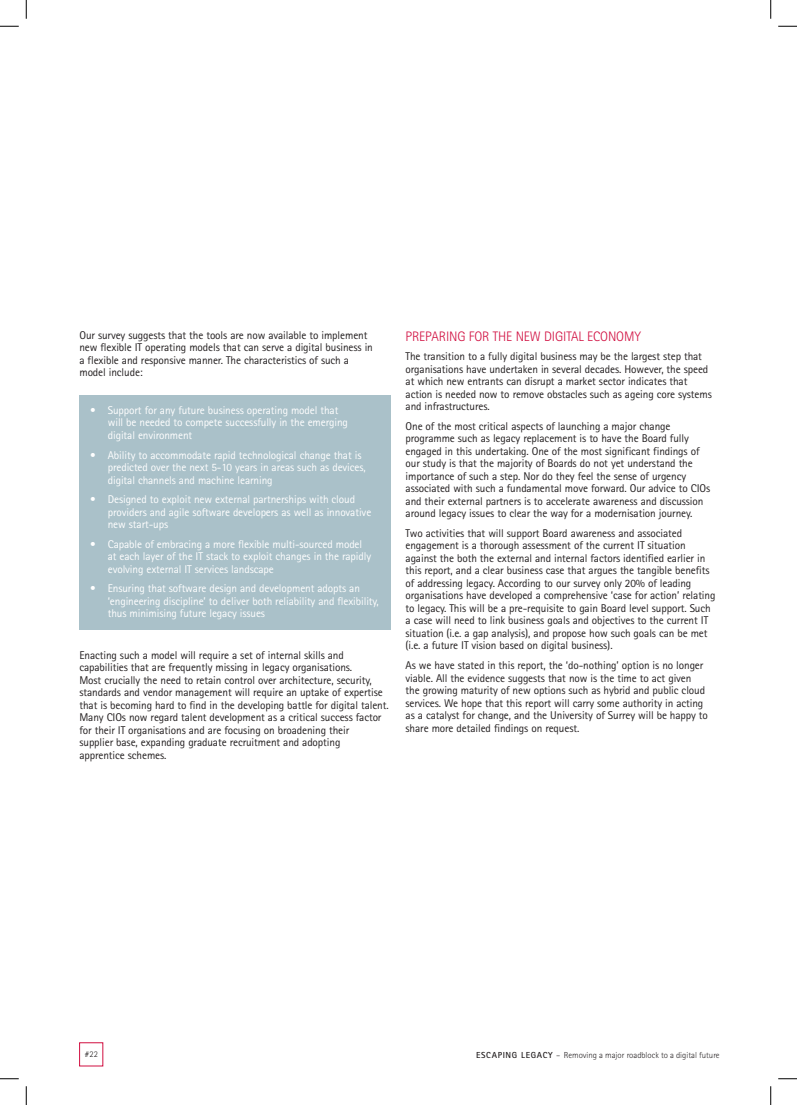
<style>
.page{position:relative;width:797px;height:1105px;background:#fff}
.page>*{position:absolute;margin:0;border:0;box-sizing:border-box;transform-origin:0 0}
.t1{font:300 13.75px "Rotis Sans Seriffor ACCN";letter-spacing:-.01em;color:#d10e40}
.t2{font:11.25px/12.5px "Rotis Sans Seriffor ACCN";letter-spacing:-.01em;color:#231f20}
.t3{font:11.25px/12.5px "Rotis Sans Seriffor ACCN";letter-spacing:-.01em;color:#fff}
.t4{font:300 8.75px "Rotis Sans Seriffor ACCN";color:#231f20}
.s1{font-weight:700}
</style>
<div class="page">
<div style="left:79px;top:395px;width:312px;height:235px;background:#aac1c9"></div>
<svg style="left:0;top:25px;width:19px;height:2px"></svg>
<svg style="left:778px;top:25px;width:19px;height:2px"></svg>
<svg style="left:0;top:1078px;width:19px;height:1px"></svg>
<svg style="left:778px;top:1078px;width:19px;height:1px"></svg>
<svg style="left:25px;top:0;width:2px;height:19px"></svg>
<svg style="left:25px;top:1086px;width:2px;height:19px"></svg>
<svg style="left:770px;top:0;width:1px;height:19px"></svg>
<svg style="left:770px;top:1086px;width:1px;height:19px"></svg>
<p class="t2" style="left:79px;top:329px;width:295px">Our survey suggests that the tools are now available to implement new flexible IT operating models that can serve a digital business in a flexible and responsive manner. The characteristics of such a model include:</p>
<p class="t3" style="left:108px;top:404px;width:242px;text-indent:-18px">• Support for any future business operating model that will be needed to compete successfully in the emerging digital environment</p>
<p class="t3" style="left:108px;top:449px;width:259px;text-indent:-18px">• Ability to accommodate rapid technological change that is predicted over the next 5-10 years in areas such as devices, digital channels and machine learning</p>
<p class="t3" style="left:108px;top:493px;width:265px;text-indent:-18px">• Designed to exploit new external partnerships with cloud providers and agile software developers as well as innovative new start-ups</p>
<p class="t3" style="left:108px;top:538px;width:265px;text-indent:-18px">• Capable of embracing a more flexible multi-sourced model at each layer of the IT stack to exploit changes in the rapidly evolving external IT services landscape</p>
<p class="t3" style="left:108px;top:582px;width:272px;text-indent:-18px">• Ensuring that software design and development adopts an ‘engineering discipline’ to deliver both reliability and flexibility, thus minimising future legacy issues</p>
<p class="t2" style="left:79px;top:648px;width:311px">Enacting such a model will require a set of internal skills and capabilities that are frequently missing in legacy organisations.<br>Most crucially the need to retain control over architecture, security, standards and vendor management will require an uptake of expertise that is becoming hard to find in the developing battle for digital talent.<br>Many CIOs now regard talent development as a critical success factor for their IT organisations and are focusing on broadening their<br>supplier base, expanding graduate recruitment and adopting<br>apprentice schemes.</p>
<p class="t1" style="left:405px;top:328px;width:237px">PREPARING FOR THE NEW DIGITAL ECONOMY</p>
<p class="t2" style="left:405px;top:350px;width:308px">The transition to a fully digital business may be the largest step that organisations have undertaken in several decades. However, the speed at which new entrants can disrupt a market sector indicates that action is needed now to remove obstacles such as ageing core systems and infrastructures.</p>
<p class="t2" style="left:405px;top:420px;width:306px">One of the most critical aspects of launching a major change programme such as legacy replacement is to have the Board fully engaged in this undertaking. One of the most significant findings of our study is that the majority of Boards do not yet understand the importance of such a step. Nor do they feel the sense of urgency associated with such a fundamental move forward. Our advice to CIOs and their external partners is to accelerate awareness and discussion around legacy issues to clear the way for a modernisation journey.</p>
<p class="t2" style="left:405px;top:527px;width:311px">Two activities that will support Board awareness and associated engagement is a thorough assessment of the current IT situation against the both the external and internal factors identified earlier in this report, and a clear business case that argues the tangible benefits of addressing legacy. According to our survey only 20% of leading organisations have developed a comprehensive ‘case for action’ relating to legacy. This will be a pre-requisite to gain Board level support. Such a case will need to link business goals and objectives to the current IT situation (i.e. a gap analysis), and propose how such goals can be met (i.e. a future IT vision based on digital business).</p>
<p class="t2" style="left:405px;top:659px;width:304px">As we have stated in this report, the ‘do-nothing’ option is no longer viable. All the evidence suggests that now is the time to act given the growing maturity of new options such as hybrid and public cloud services. We hope that this report will carry some authority in acting as a catalyst for change, and the University of Surrey will be happy to share more detailed findings on request.</p>
<p class="t4" style="left:84px;top:1049px;width:15px">#22</p>
<p class="t4" style="left:476px;top:1050px;width:245px"><span class="s1">ESCAPING LEGACY</span> – Removing a major roadblock to a digital future</p>
</div>
